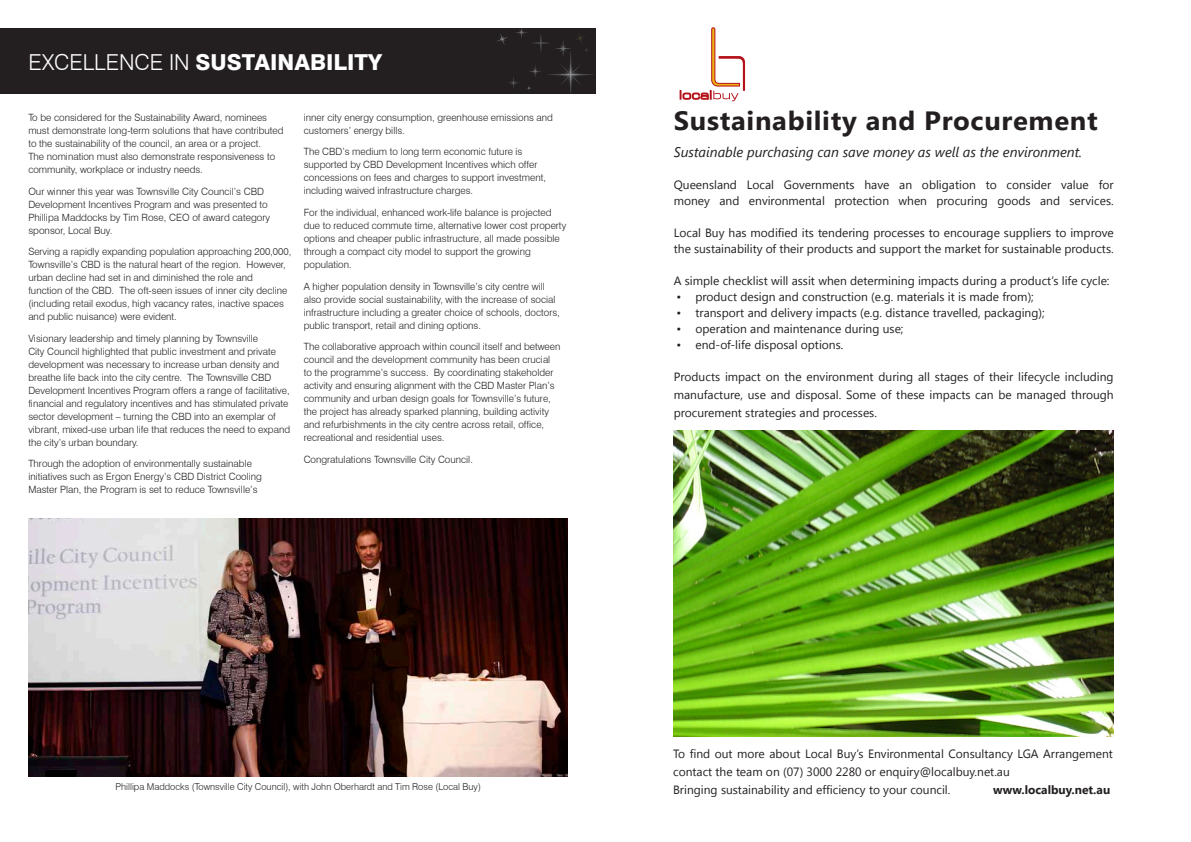
<style>
.page{position:relative;width:1191px;height:842px;background:#fff}
.page>*{position:absolute;margin:0;border:0;box-sizing:border-box;transform-origin:0 0}
.t1{font:700 26.4px "Segoe UI";letter-spacing:.025em;color:#231f20;scale:1.04 1}
.t2{font:800 22px "Swiss 721 BT";color:#fff}
.t3{font:italic 14px "Segoe UI";color:#231f20}
.t4{font:12px/18px "Segoe UI";color:#231f20}
.t5{font:700 12px "Segoe UI";color:#231f20}
.t6{font:300 10px/13px "Swiss 721 BT";color:#231f20}
.t7{font:300 9.5px "Swiss 721 BT";color:#231f20}
.s1{font-weight:300}
</style>
<div class="page">
<div style="left:0;top:29px;width:595px;height:65px;background:#231f20"></div>
<svg style="left:496px;top:28px;width:99px;height:65px"></svg>
<svg style="left:680px;top:28px;width:65px;height:73px"></svg>
<img style="left:674px;top:430px;width:439px;height:306px">
<img style="left:28px;top:519px;width:539px;height:257px">
<h2 class="t2" style="left:28px;top:49px;width:355px"><span class="s1">EXCELLENCE IN</span> SUSTAINABILITY</h2>
<p class="t6" style="left:28px;top:111px;width:257px">To be considered for the Sustainability Award, nominees must demonstrate long-term solutions that have contributed to the sustainability of the council, an area or a project.<br>The nomination must also demonstrate responsiveness to community, workplace or industry needs.</p>
<p class="t6" style="left:28px;top:184px;width:243px">Our winner this year was Townsville City Council’s CBD Development Incentives Program and was presented to Phillipa Maddocks by Tim Rose, CEO of award category sponsor, Local Buy.</p>
<p class="t6" style="left:28px;top:245px;width:264px">Serving a rapidly expanding population approaching 200,000, Townsville’s CBD is the natural heart of the region. However, urban decline had set in and diminished the role and<br>function of the CBD. The oft-seen issues of inner city decline (including retail exodus, high vacancy rates, inactive spaces and public nuisance) were evident.</p>
<p class="t6" style="left:28px;top:331px;width:263px">Visionary leadership and timely planning by Townsville<br>City Council highlighted that public investment and private development was necessary to increase urban density and breathe life back into the city centre. The Townsville CBD Development Incentives Program offers a range of facilitative, financial and regulatory incentives and has stimulated private sector development – turning the CBD into an exemplar of vibrant, mixed-use urban life that reduces the need to expand the city’s urban boundary.</p>
<p class="t6" style="left:28px;top:457px;width:235px">Through the adoption of environmentally sustainable initiatives such as Ergon Energy’s CBD District Cooling<br>Master Plan, the Program is set to reduce Townsville’s</p>
<p class="t6" style="left:304px;top:111px;width:251px">inner city energy consumption, greenhouse emissions and customers’ energy bills.</p>
<p class="t6" style="left:304px;top:145px;width:244px">The CBD’s medium to long term economic future is supported by CBD Development Incentives which offer concessions on fees and charges to support investment, including waived infrastructure charges.</p>
<p class="t6" style="left:304px;top:206px;width:264px">For the individual, enhanced work-life balance is projected due to reduced commute time, alternative lower cost property options and cheaper public infrastructure, all made possible through a compact city model to support the growing population.</p>
<p class="t6" style="left:304px;top:279px;width:258px">A higher population density in Townsville’s city centre will also provide social sustainability, with the increase of social infrastructure including a greater choice of schools, doctors, public transport, retail and dining options.</p>
<p class="t6" style="left:304px;top:340px;width:258px">The collaborative approach within council itself and between council and the development community has been crucial to the programme’s success. By coordinating stakeholder activity and ensuring alignment with the CBD Master Plan’s community and urban design goals for Townsville’s future, the project has already sparked planning, building activity and refurbishments in the city centre across retail, office, recreational and residential uses.</p>
<p class="t6" style="left:304px;top:452px;width:171px">Congratulations Townsville City Council.</p>
<p class="t7" style="left:116px;top:781px;width:367px">Phillipa Maddocks (Townsville City Council), with John Oberhardt and Tim Rose (Local Buy)</p>
<h1 class="t1" style="left:674px;top:102px;width:409px">Sustainability and Procurement</h1>
<h3 class="t3" style="left:674px;top:143px;width:410px">Sustainable purchasing can save money as well as the environment.</h3>
<p class="t4" style="left:674px;top:177px;width:441px;line-height:16px">Queensland Local Governments have an obligation to consider value for money and environmental protection when procuring goods and services.</p>
<p class="t4" style="left:674px;top:225px;width:441px;line-height:16px">Local Buy has modified its tendering processes to encourage suppliers to improve the sustainability of their products and support the market for sustainable products.</p>
<p class="t4" style="left:674px;top:272px;width:437px">A simple checklist will assit when determining impacts during a product’s life cycle:</p>
<p class="t4" style="left:676px;top:288px;width:359px">• product design and construction (e.g. materials it is made from);</p>
<p class="t4" style="left:676px;top:304px;width:369px">• transport and delivery impacts (e.g. distance travelled, packaging);</p>
<p class="t4" style="left:676px;top:320px;width:228px">• operation and maintenance during use;</p>
<p class="t4" style="left:676px;top:336px;width:168px">• end-of-life disposal options.</p>
<p class="t4" style="left:674px;top:368px;width:441px;text-align:justify">Products impact on the environment during all stages of their lifecycle including manufacture, use and disposal. Some of these impacts can be managed through procurement strategies and processes.</p>
<p class="t4" style="left:673px;top:744px;width:441px">To find out more about Local Buy’s Environmental Consultancy LGA Arrangement contact the team on (07) 3000 2280 or enquiry@localbuy.net.au<br>Bringing sustainability and efficiency to your council.</p>
<p class="t5" style="left:993px;top:781px;width:118px">www.localbuy.net.au</p>
</div>
